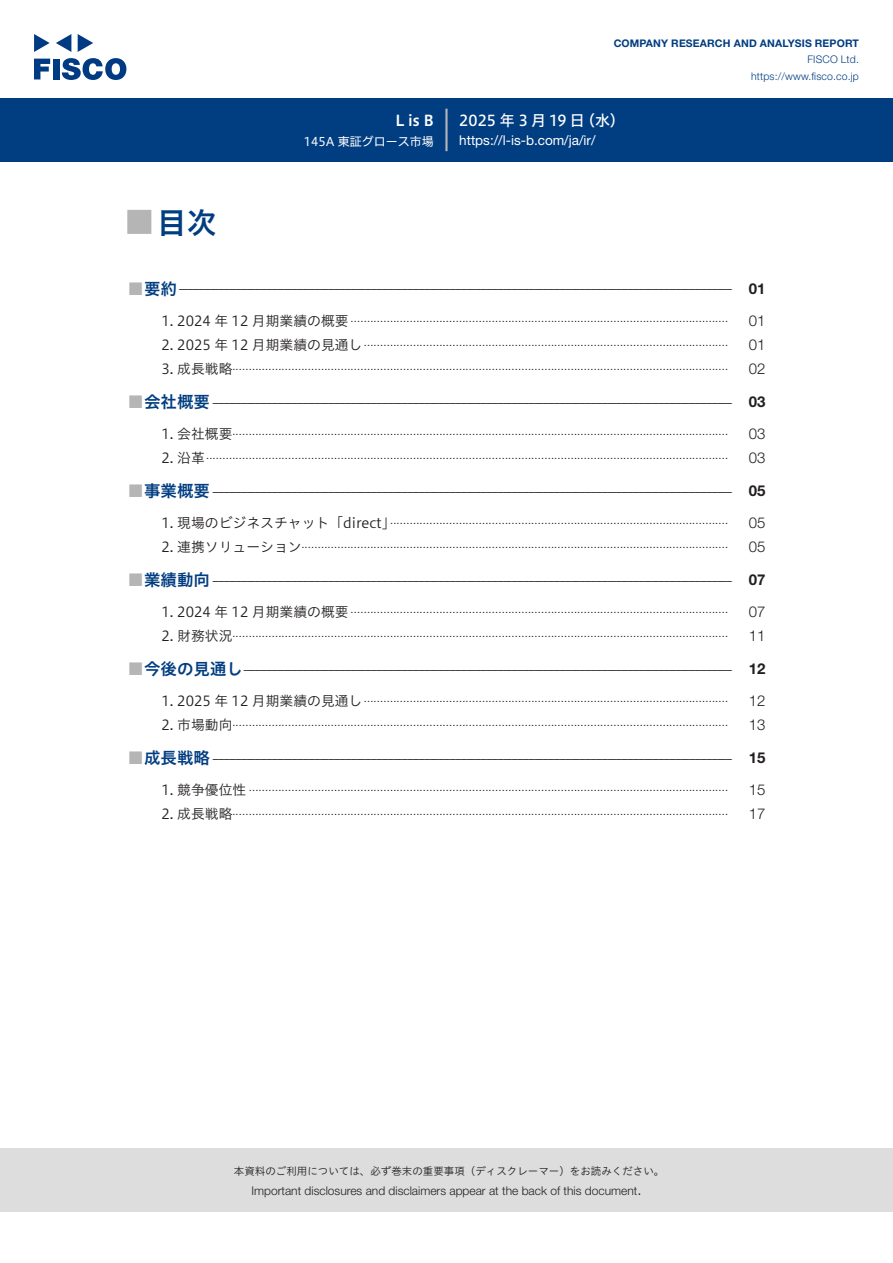
<style>
.page{position:relative;width:893px;height:1263px;background:#fff}
.page>*{position:absolute;margin:0;border:0;box-sizing:border-box;transform-origin:0 0}
.t1{font:30px "Hiragino UD Sans Std N W6";color:#003d81}
.t2{font:24px "Hiragino UD Sans Std W6";color:#b5b5b6}
.t3{font:16.5px "Hiragino UD Sans Std W6";color:#003d81}
.t4{font:300 15px "Helvetica Neue LT Std";color:#231f20}
.t5{font:15px "Hiragino UD Sans F Std N W5";letter-spacing:.005em;color:#fff}
.t6{font:700 15px "Helvetica Neue LT Std";color:#231f20}
.t7{font:15px "Hiragino UD Sans F Std N W6";color:#fff}
.t8{font:13.8px "Hiragino UD Sans Std W3";color:#231f20}
.t9{font:13.5px "Helvetica Neue LT Std";color:#fff}
.t10{font:12px "Hiragino UD Sans Std W3";color:#231f20}
.t11{font:300 12px "Helvetica Neue LT Std";color:#231f20}
.t12{font:12px "Hiragino UD Sans F Std N W4";color:#fff}
.t13{font:10.5px "Hiragino UD Sans Std W3";color:#231f20}
.t14{font:700 10.5px "Helvetica Neue LT Std";letter-spacing:.015em;color:#003d81}
.t15{font:300 10.5px/16.5px "Helvetica Neue LT Std";letter-spacing:.015em;color:#003d81;text-align:right}
.t16{font:9px "Hiragino UD Sans Std W3";color:#231f20}
.s1{color:#b5b5b6}
</style>
<div class="page">
<div style="left:0;top:1148px;width:893px;height:64px;background:#ddd"></div>
<svg style="left:34px;top:59px;width:16px;height:20px"></svg>
<div style="left:53px;top:59px;width:6px;height:20px;background:#003a83"></div>
<svg style="left:62px;top:58px;width:64px;height:22px"></svg>
<svg style="left:34px;top:34px;width:16px;height:18px"></svg>
<svg style="left:78px;top:34px;width:15px;height:18px"></svg>
<svg style="left:56px;top:34px;width:15px;height:18px"></svg>
<div style="left:0;top:98px;width:893px;height:64px;background:#003d81"></div>
<hr style="left:445px;top:109px;width:3px;height:42px;background:#b5b5b6">
<p class="t2" style="left:128px;top:204px;width:25px">█</p>
<p class="t1" style="left:157px;top:199px;width:61px">目次</p>
<h3 class="t7" style="left:395px;top:109px;width:40px">isL B</h3>
<h3 class="t12" style="left:304px;top:132px;width:131px">145A 東証グロース市場</h3>
<p class="t14" style="left:614px;top:37px;width:247px">COMPANY RESEARCH AND ANALYSIS REPORT</p>
<p class="t15" style="left:751px;top:51px;width:109px">FISCO Ltd. https://www.fisco.co j p.</p>
<h3 class="t5" style="left:580px;top:109px;width:46px">（水(</h3>
<h3 class="t5" style="left:459px;top:109px;width:127px">2025 年 3 月 19 日</h3>
<h3 class="t9" style="left:459px;top:132px;width:138px">h t t p s : / / - l i s .b- c o m j a/ /i r/</h3>
<p class="t3" style="left:128px;top:276px;width:51px"><span class="s1">■</span>要約</p>
<p class="t10" style="left:177px;top:280px;width:557px">-----------------------------------------------------------------------------------------------------------------------------------------------------------------------------------------------------</p>
<p class="t8" style="left:162px;top:310px;width:189px">1. 2024 年 12 月期業績の概要</p>
<p class="t16" style="left:351px;top:312px;width:378px">...................................................................................................................</p>
<p class="t8" style="left:162px;top:334px;width:202px">2. 2025 年 12 月期業績の見通し</p>
<p class="t16" style="left:364px;top:336px;width:365px">...............................................................................................................</p>
<p class="t8" style="left:162px;top:358px;width:73px">3. 成長戦略</p>
<p class="t16" style="left:233px;top:360px;width:497px">.......................................................................................................................................................</p>
<p class="t3" style="left:128px;top:389px;width:84px"><span class="s1">■</span>会社概要</p>
<p class="t10" style="left:210px;top:393px;width:524px">-----------------------------------------------------------------------------------------------------------------------------------------------------------------------------------------</p>
<p class="t8" style="left:162px;top:423px;width:73px">1. 会社概要</p>
<p class="t16" style="left:233px;top:425px;width:497px">.......................................................................................................................................................</p>
<p class="t8" style="left:162px;top:447px;width:45px">2. 沿革</p>
<p class="t16" style="left:206px;top:449px;width:523px">...............................................................................................................................................................</p>
<p class="t3" style="left:128px;top:478px;width:84px"><span class="s1">■</span>事業概要</p>
<p class="t10" style="left:210px;top:482px;width:524px">-----------------------------------------------------------------------------------------------------------------------------------------------------------------------------------------</p>
<p class="t8" style="left:162px;top:512px;width:236px">1. 現場のビジネスチャット「direct「</p>
<p class="t16" style="left:390px;top:514px;width:339px">.......................................................................................................</p>
<p class="t8" style="left:162px;top:536px;width:142px">2. 連携ソリューション</p>
<p class="t16" style="left:302px;top:538px;width:428px">..................................................................................................................................</p>
<p class="t3" style="left:128px;top:567px;width:84px"><span class="s1">■</span>業績動向</p>
<p class="t10" style="left:210px;top:571px;width:524px">-----------------------------------------------------------------------------------------------------------------------------------------------------------------------------------------</p>
<p class="t8" style="left:162px;top:601px;width:189px">1. 2024 年 12 月期業績の概要</p>
<p class="t16" style="left:351px;top:603px;width:378px">...................................................................................................................</p>
<p class="t8" style="left:162px;top:625px;width:73px">2. 財務状況</p>
<p class="t16" style="left:233px;top:627px;width:497px">.......................................................................................................................................................</p>
<p class="t3" style="left:128px;top:656px;width:117px"><span class="s1">■</span>今後の見通し</p>
<p class="t10" style="left:243px;top:660px;width:491px">------------------------------------------------------------------------------------------------------------------------------------------------------------------------------</p>
<p class="t8" style="left:162px;top:690px;width:202px">1. 2025 年 12 月期業績の見通し</p>
<p class="t16" style="left:364px;top:692px;width:365px">...............................................................................................................</p>
<p class="t8" style="left:162px;top:714px;width:73px">2. 市場動向</p>
<p class="t16" style="left:233px;top:716px;width:497px">.......................................................................................................................................................</p>
<p class="t3" style="left:128px;top:745px;width:84px"><span class="s1">■</span>成長戦略</p>
<p class="t10" style="left:210px;top:749px;width:524px">-----------------------------------------------------------------------------------------------------------------------------------------------------------------------------------------</p>
<p class="t8" style="left:162px;top:779px;width:86px">1. 競争優位性</p>
<p class="t16" style="left:249px;top:781px;width:480px">..................................................................................................................................................</p>
<p class="t8" style="left:162px;top:803px;width:73px">2. 成長戦略</p>
<p class="t16" style="left:233px;top:805px;width:497px">.......................................................................................................................................................</p>
<p class="t6" style="left:749px;top:279px;width:18px">01</p>
<p class="t4" style="left:749px;top:311px;width:18px">01</p>
<p class="t4" style="left:749px;top:335px;width:18px">01</p>
<p class="t4" style="left:749px;top:359px;width:18px">02</p>
<p class="t6" style="left:749px;top:392px;width:18px">03</p>
<p class="t4" style="left:749px;top:424px;width:18px">03</p>
<p class="t4" style="left:749px;top:448px;width:18px">03</p>
<p class="t6" style="left:749px;top:481px;width:18px">05</p>
<p class="t4" style="left:749px;top:513px;width:18px">05</p>
<p class="t4" style="left:749px;top:537px;width:18px">05</p>
<p class="t6" style="left:749px;top:570px;width:18px">07</p>
<p class="t4" style="left:749px;top:602px;width:18px">07</p>
<p class="t4" style="left:749px;top:626px;width:18px">11</p>
<p class="t6" style="left:749px;top:659px;width:18px">12</p>
<p class="t4" style="left:749px;top:691px;width:18px">12</p>
<p class="t4" style="left:749px;top:715px;width:18px">13</p>
<p class="t6" style="left:749px;top:748px;width:18px">15</p>
<p class="t4" style="left:749px;top:780px;width:18px">15</p>
<p class="t4" style="left:749px;top:804px;width:18px">17</p>
<p class="t13" style="left:234px;top:1163px;width:432px">本資料のご利用については、必ず巻末の重要事項（ディスクレーマー）をお読みください。</p>
<h3 class="t4" style="left:637px;top:1180px;width:6px">.</h3>
<h3 class="t11" style="left:251px;top:1183px;width:387px">Important disclosures and disclaimers appear at the back of this document</h3>
</div>
